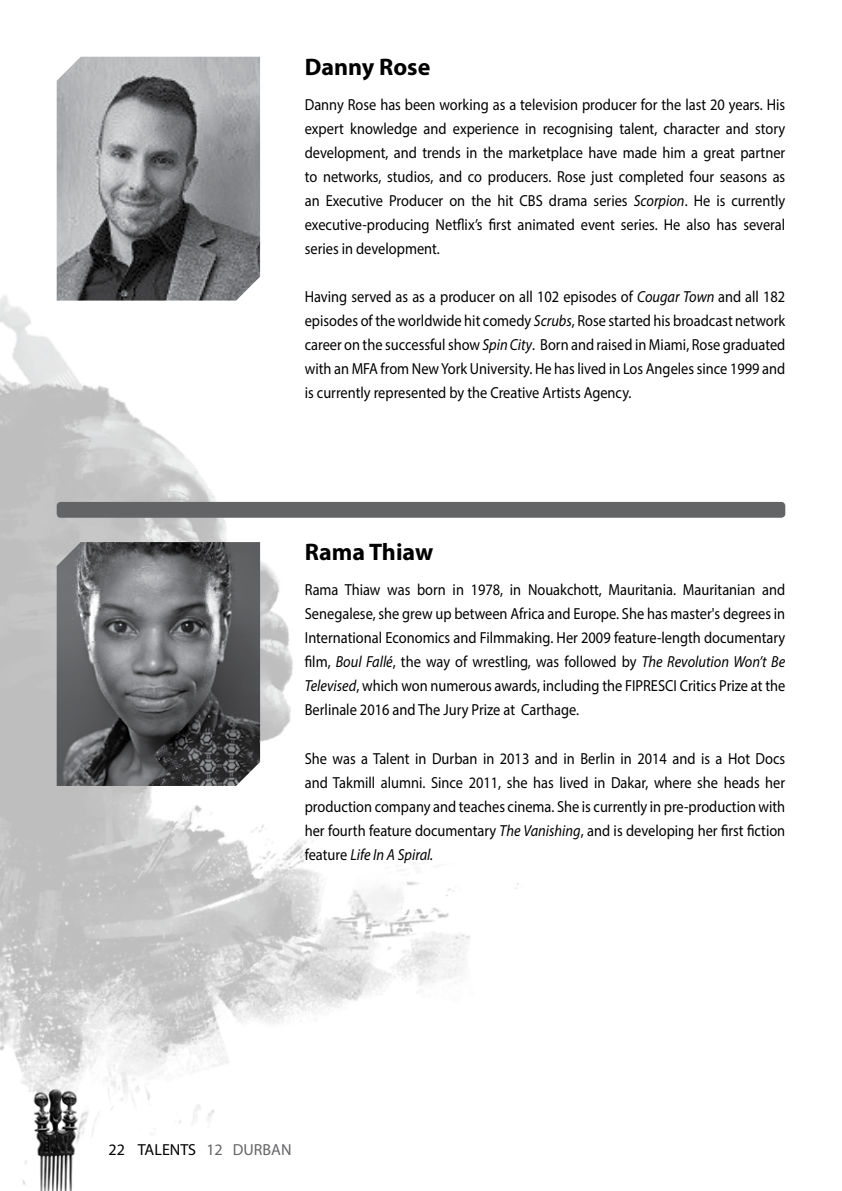
<style>
.page{position:relative;width:842px;height:1191px;background:#fff}
.page>*{position:absolute;margin:0;border:0;box-sizing:border-box;transform-origin:0 0}
.t1{font:700 24px "Myriad Pro";color:#000}
.t2{font:16px/24px "Myriad Pro";color:#000;text-align:justify;scale:.9 1}
.t3{font:16px "Myriad Pro";color:#000}
.s1{font-style:italic}
.s2{color:#636466}
</style>
<div class="page">
<img style="left:0;top:202px;width:758px;height:989px">
<img style="left:57px;top:57px;width:203px;height:243px">
<img style="left:57px;top:542px;width:203px;height:244px">
<div style="left:57px;top:502px;width:728px;height:16px;background:#636466;border-radius:4px"></div>
<h1 class="t1" style="left:305px;top:51px;width:127px">Danny Rose</h1>
<p class="t2" style="left:305px;top:92px;width:535px">Danny Rose has been working as a television producer for the last 20 years. His expert knowledge and experience in recognising talent, character and story development, and trends in the marketplace have made him a great partner to networks, studios, and co producers. Rose just completed four seasons as an Executive Producer on the hit CBS drama series <span class="s1">Scorpion</span>. He is currently executive-producing Netflix’s first animated event series. He also has several series in development.</p>
<p class="t2" style="left:305px;top:284px;width:535px">Having served as as a producer on all 102 episodes of <span class="s1">Cougar Town</span> and all 182 episodes of the worldwide hit comedy <span class="s1">Scrubs</span>, Rose started his broadcast network career on the successful show <span class="s1">Spin City</span>. Born and raised in Miami, Rose graduated with an MFA from New York University. He has lived in Los Angeles since 1999 and is currently represented by the Creative Artists Agency.</p>
<h1 class="t1" style="left:305px;top:536px;width:130px">Rama Thiaw</h1>
<p class="t2" style="left:305px;top:578px;width:535px">Rama Thiaw was born in 1978, in Nouakchott, Mauritania. Mauritanian and Senegalese, she grew up between Africa and Europe. She has master's degrees in International Economics and Filmmaking. Her 2009 feature-length documentary film, <span class="s1">Boul Fallé</span>, the way of wrestling, was followed by <span class="s1">The Revolution Won’t Be Televised</span>, which won numerous awards, including the FIPRESCI Critics Prize at the Berlinale 2016 and The Jury Prize at Carthage.</p>
<p class="t2" style="left:305px;top:746px;width:535px">She was a Talent in Durban in 2013 and in Berlin in 2014 and is a Hot Docs and Takmill alumni. Since 2011, she has lived in Dakar, where she heads her production company and teaches cinema. She is currently in pre-production with her fourth feature documentary <span class="s1">The Vanishing</span>, and is developing her first fiction feature <span class="s1">Life In A Spiral.</span></p>
<p class="t3" style="left:109px;top:1139px;width:184px">22 TALENTS <span class="s2">12 DURBAN</span></p>
</div>
